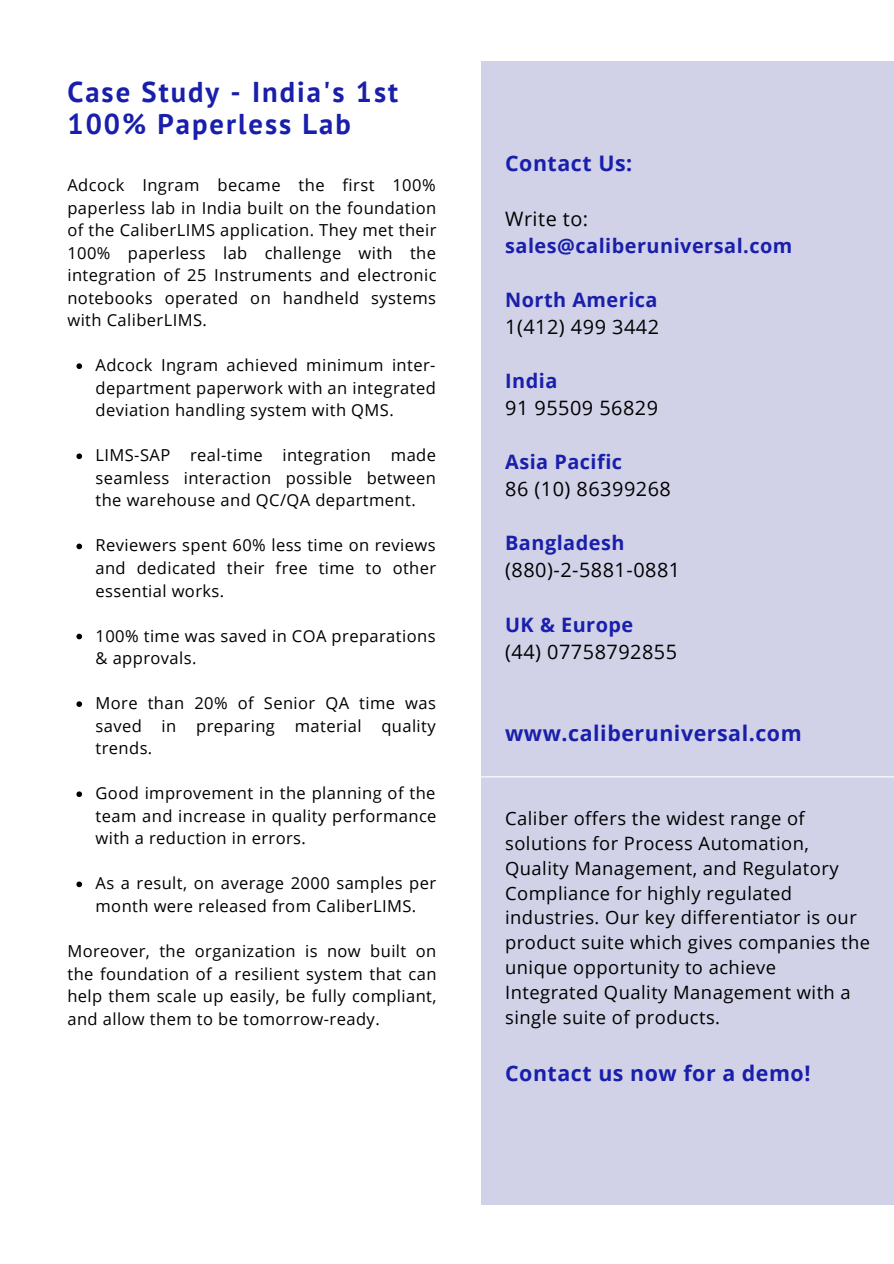
<style>
.page{position:relative;width:894px;height:1264px;background:#fff}
.page>*{position:absolute;margin:0;border:0;box-sizing:border-box;transform-origin:0 0}
.t1{font:700 28.65px/32.7px "PT Sans";letter-spacing:.07em;color:#191fab}
.t2{font:700 21.3px "Open Sans";letter-spacing:.025em;color:#191fab}
.t3{font:700 19.8px/27px "Open Sans";letter-spacing:.025em;color:#191fab}
.t4{font:19.8px "Open Sans";letter-spacing:.025em;color:#000}
.t5{font:18.3px/24.8px "Open Sans";letter-spacing:.025em;color:#000}
.t6{font:16.5px/22.5px "Open Sans";letter-spacing:.025em;color:#000;text-align:justify}
.s1{font-weight:400;color:#000}
</style>
<div class="page">
<div style="left:481px;top:61px;width:412px;height:1143px;background:#d1d2e8"></div>
<svg style="left:76px;top:363px;width:6px;height:6px"></svg>
<svg style="left:76px;top:453px;width:6px;height:6px"></svg>
<svg style="left:76px;top:543px;width:6px;height:6px"></svg>
<svg style="left:76px;top:633px;width:6px;height:6px"></svg>
<svg style="left:76px;top:701px;width:6px;height:6px"></svg>
<svg style="left:76px;top:791px;width:6px;height:6px"></svg>
<svg style="left:76px;top:881px;width:6px;height:6px"></svg>
<hr style="left:469px;top:776px;width:424px;height:1px;background:#fff">
<p class="t1" style="left:67px;top:75px;width:332px">Case Study - India's 1st<br>100% Paperless Lab</p>
<p class="t6" style="left:67px;top:173px;width:370px">Adcock Ingram became the first 100% paperless lab in India built on the foundation of the CaliberLIMS application. They met their 100% paperless lab challenge with the integration of 25 Instruments and electronic notebooks operated on handheld systems with CaliberLIMS.</p>
<p class="t6" style="left:95px;top:353px;width:342px">Adcock Ingram achieved minimum inter&shy;department paperwork with an integrated deviation handling system with QMS.</p>
<p class="t6" style="left:95px;top:443px;width:342px">LIMS-SAP real-time integration made seamless interaction possible between the warehouse and QC/QA department.</p>
<p class="t6" style="left:95px;top:534px;width:342px">Reviewers spent 60% less time on reviews and dedicated their free time to other essential works.</p>
<p class="t6" style="left:95px;top:624px;width:341px">100% time was saved in COA preparations &amp; approvals.</p>
<p class="t6" style="left:95px;top:691px;width:342px">More than 20% of Senior QA time was saved in preparing material quality trends.</p>
<p class="t6" style="left:95px;top:781px;width:342px">Good improvement in the planning of the team and increase in quality performance with a reduction in errors.</p>
<p class="t6" style="left:95px;top:871px;width:342px">As a result, on average 2000 samples per month were released from CaliberLIMS.</p>
<p class="t6" style="left:67px;top:939px;width:370px">Moreover, the organization is now built on the foundation of a resilient system that can help them scale up easily, be fully compliant, and allow them to be tomorrow-ready.</p>
<p class="t2" style="left:505px;top:148px;width:129px">Contact Us:</p>
<p class="t3" style="left:505px;top:205px;width:289px"><span class="s1">Write to: </span>sales@caliberuniversal.com</p>
<p class="t3" style="left:505px;top:286px;width:154px">North America</p>
<p class="t4" style="left:505px;top:313px;width:155px">1(412) 499 3442</p>
<p class="t3" style="left:505px;top:367px;width:54px">India</p>
<p class="t4" style="left:505px;top:394px;width:154px">91 95509 56829</p>
<p class="t3" style="left:505px;top:448px;width:118px">Asia Pacific</p>
<p class="t4" style="left:505px;top:475px;width:167px">86 (10) 86399268</p>
<p class="t3" style="left:505px;top:529px;width:121px">Bangladesh</p>
<p class="t4" style="left:505px;top:556px;width:177px">(880)-2-5881-0881</p>
<p class="t3" style="left:505px;top:610px;width:130px">UK &amp; Europe</p>
<p class="t4" style="left:505px;top:637px;width:173px">(44) 07758792855</p>
<p class="t2" style="left:505px;top:718px;width:298px">www.caliberuniversal.com</p>
<p class="t5" style="left:505px;top:805px;width:366px">Caliber offers the widest range of solutions for Process Automation, Quality Management, and Regulatory Compliance for highly regulated industries. Our key differentiator is our product suite which gives companies the unique opportunity to achieve Integrated Quality Management with a single suite of products.</p>
<p class="t2" style="left:505px;top:1058px;width:307px">Contact us now for a demo!</p>
</div>
